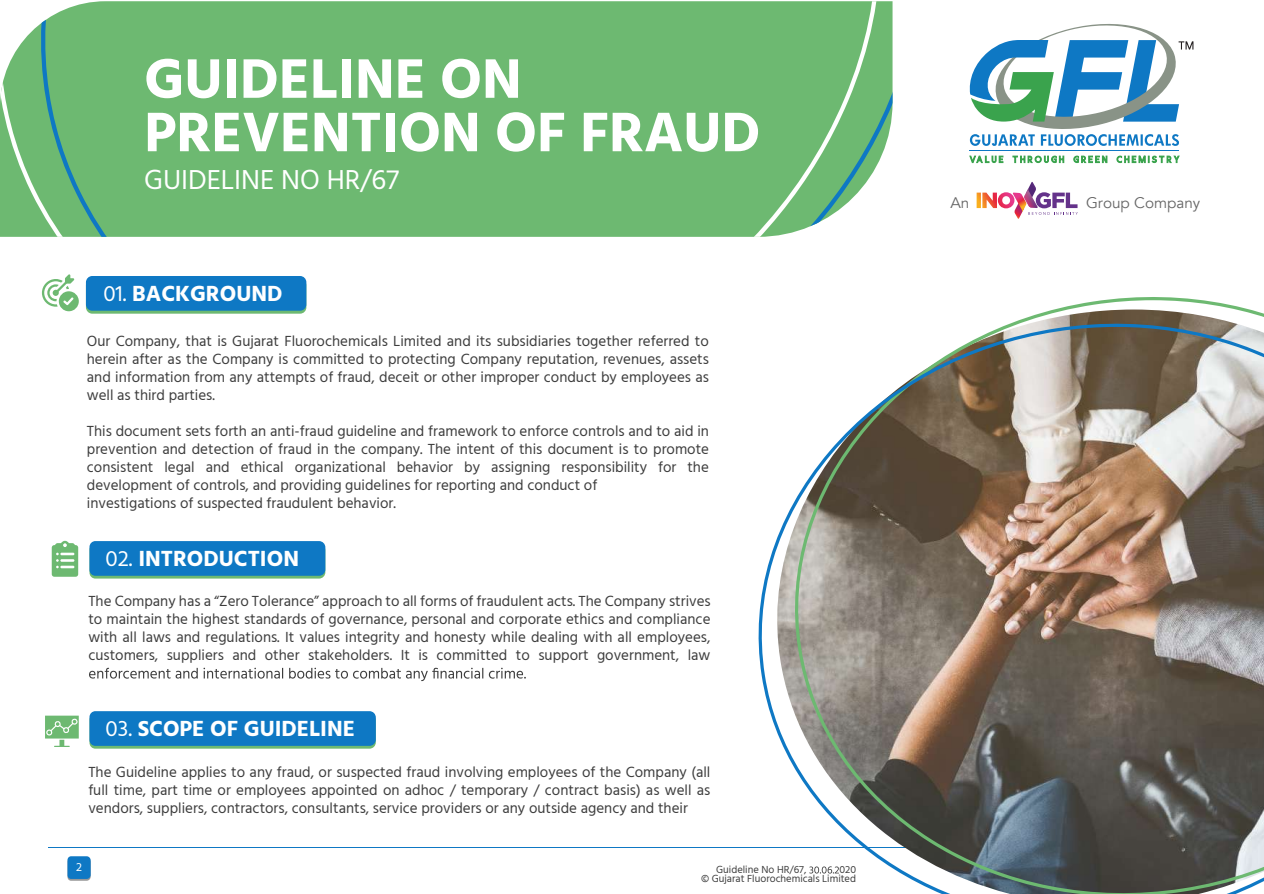
<style>
.page{position:relative;width:1264px;height:894px;background:#fff}
.page>*{position:absolute;margin:0;border:0;box-sizing:border-box;transform-origin:0 0}
.t1{font:700 57px/53.4px "Hind";color:#fff}
.t2{font:28.2px "Hind";color:#fff}
.t3{font:700 22.5px "Hind";color:#fff}
.t4{font:15.3px "Avenir";color:#666}
.t5{font:15px/18px "Hind";color:#3d3d3d;text-align:justify}
.t6{font:12px "Hind";color:#fff}
.t7{font:10.5px/8.9px "Hind";color:#3d3d3d;text-align:right}
.s1{font-weight:400}
</style>
<div class="page">
<hr style="left:49px;top:846px;width:1141px;height:1px;background:#0e78c4">
<svg style="left:89px;top:667px;width:437px;height:14px"></svg>
<img style="left:749px;top:299px;width:514px;height:594px">
<div style="left:86px;top:279px;width:220px;height:34px;background:linear-gradient(to right,#6db971,#6cb872);border-radius:6px"></div>
<div style="left:86px;top:276px;width:220px;height:34px;background:#0e78c4;border-radius:6px"></div>
<svg style="left:42px;top:274px;width:37px;height:37px"></svg>
<svg style="left:89px;top:543px;width:236px;height:35px"></svg>
<div style="left:89px;top:541px;width:236px;height:34px;background:#0e78c4;border-radius:6px"></div>
<svg style="left:52px;top:540px;width:26px;height:36px"></svg>
<div style="left:89px;top:713px;width:287px;height:35px;background:linear-gradient(to right,#1c81b8,#1c81b8);border-radius:6px"></div>
<div style="left:89px;top:711px;width:287px;height:34px;background:#0e78c4;border-radius:6px"></div>
<div style="left:0;top:1px;width:892px;height:236px;background:#6db971"></div>
<svg style="left:67px;top:857px;width:24px;height:23px"></svg>
<div style="left:67px;top:856px;width:24px;height:22px;background:#0e78c4;border-radius:4px"></div>
<svg style="left:45px;top:715px;width:34px;height:23px"></svg>
<svg style="left:54px;top:745px;width:16px;height:1px"></svg>
<svg style="left:969px;top:156px;width:210px;height:8px"></svg>
<hr style="left:969px;top:150px;width:209px;height:1px;background:#0e78c4">
<svg style="left:969px;top:24px;width:224px;height:122px"></svg>
<svg style="left:976px;top:182px;width:101px;height:37px"></svg>
<h1 class="t1" style="left:144px;top:51px;width:617px">GUIDELINE ON<br>PREVENTION OF FRAUD</h1>
<h2 class="t2" style="left:144px;top:160px;width:256px">GUIDELINE NO HR/67</h2>
<h3 class="t3" style="left:103px;top:280px;width:181px"><span class="s1">01.</span> BACKGROUND</h3>
<p class="t5" style="left:87px;top:333px;width:623px">Our Company, that is Gujarat Fluorochemicals Limited and its subsidiaries together referred to herein after as the Company is committed to protecting Company reputation, revenues, assets and information from any attempts of fraud, deceit or other improper conduct by employees as well as third parties.</p>
<p class="t5" style="left:87px;top:423px;width:623px;text-align:left">This document sets forth an anti-fraud guideline and framework to enforce controls and to aid in prevention and detection of fraud in the company. The intent of this document is to promote consistent legal and ethical organizational behavior by assigning responsibility for the development of controls, and providing guidelines for reporting and conduct of<br>investigations of suspected fraudulent behavior.</p>
<h3 class="t3" style="left:106px;top:544px;width:195px"><span class="s1">02.</span> INTRODUCTION</h3>
<p class="t5" style="left:88px;top:593px;width:624px">The Company has a “Zero Tolerance” approach to all forms of fraudulent acts. The Company strives to maintain the highest standards of governance, personal and corporate ethics and compliance with all laws and regulations. It values integrity and honesty while dealing with all employees, customers, suppliers and other stakeholders. It is committed to support government, law</p>
<h3 class="t3" style="left:106px;top:714px;width:251px"><span class="s1">03.</span> SCOPE OF GUIDELINE</h3>
<p class="t5" style="left:88px;top:763px;width:623px">The Guideline applies to any fraud, or suspected fraud involving employees of the Company (all full time, part time or employees appointed on adhoc / temporary / contract basis) as well as vendors, suppliers, contractors, consultants, service providers or any outside agency and their</p>
<p class="t6" style="left:76px;top:859px;width:7px">2</p>
<p class="t7" style="left:716px;top:865px;width:92px">Guideline No HR/67,</p>
<p class="t7" style="left:701px;top:865px;width:156px">020<br>© Gujarat Fluorochemicals Limited</p>
<p class="t4" style="left:950px;top:194px;width:20px">An</p>
<p class="t4" style="left:1086px;top:193px;width:116px">Group Company</p>
</div>
